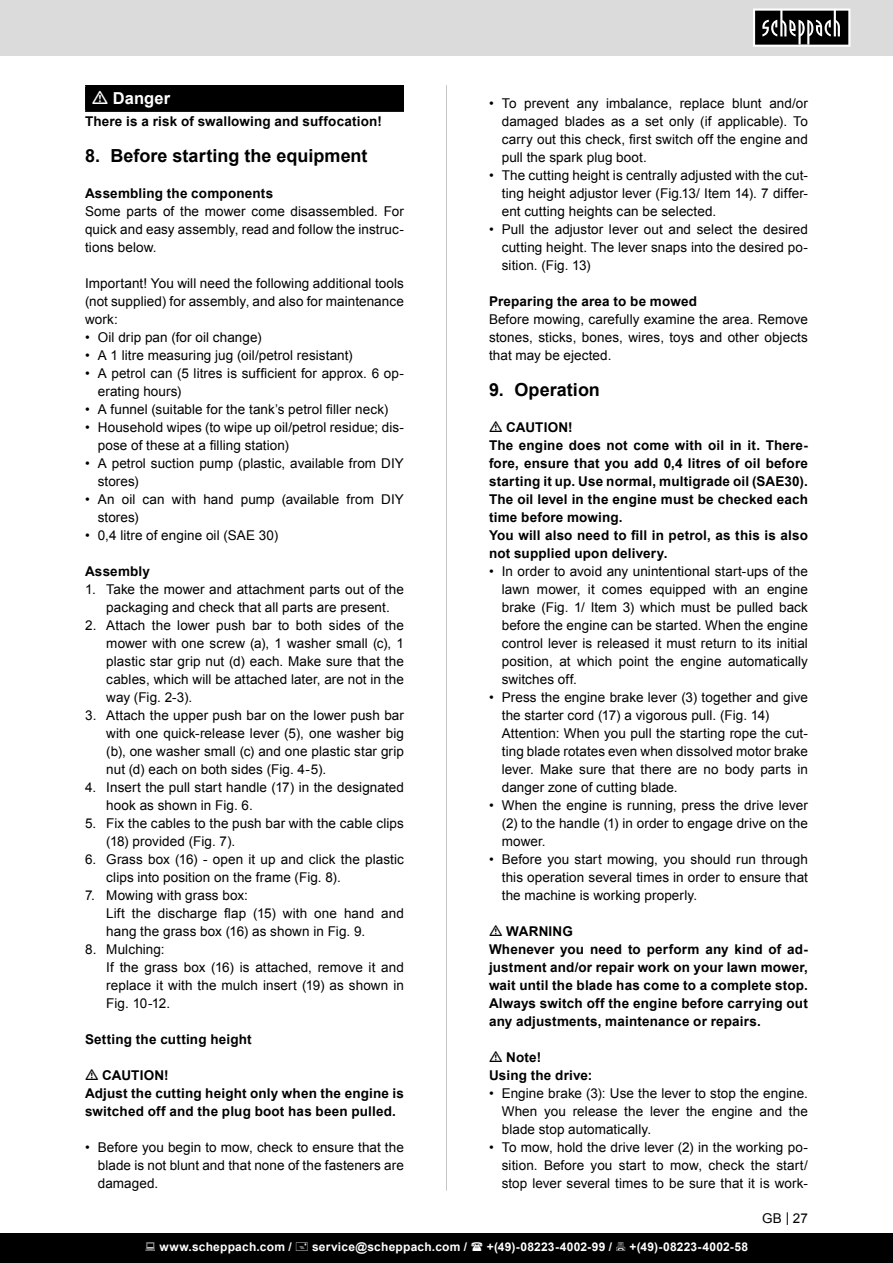
<style>
.page{position:relative;width:893px;height:1263px;background:#fff}
.page>*{position:absolute;margin:0;border:0;box-sizing:border-box;transform-origin:0 0}
.t1{font:700 18px "Arial";color:#000}
.t2{font:700 16.5px "Arial";letter-spacing:.005em;color:#fff}
.t3{font:13.5px/18px "Arial";letter-spacing:.005em;color:#000;text-align:justify}
.t4{font:700 13.5px/18px "Arial";letter-spacing:.015em;color:#000}
.t5{font:700 12px "Arial";letter-spacing:.02em;color:#fff}
</style>
<div class="page">
<div style="left:0;top:0;width:893px;height:55px;background:#dbdbdb"></div>
<svg style="left:753px;top:9px;width:97px;height:38px;background:#4e4e4e"></svg>
<hr style="left:446px;top:85px;width:1px;height:1106px;background:#c7c7c7">
<div style="left:86px;top:86px;width:317px;height:25px;background:#000"></div>
<hr style="left:85px;top:85px;width:319px;height:2px;background:#000">
<hr style="left:85px;top:87px;width:2px;height:23px;background:#000">
<hr style="left:402px;top:87px;width:2px;height:23px;background:#000">
<hr style="left:85px;top:110px;width:319px;height:2px;background:#000">
<div style="left:0;top:1233px;width:893px;height:30px;background:#000"></div>
<p class="t2" style="left:113px;top:87px;width:59px">Danger</p>
<p class="t4" style="left:85px;top:113px;width:298px">There is a risk of swallowing and suffocation!</p>
<p class="t1" style="left:85px;top:144px;width:284px">8. Before starting the equipment</p>
<p class="t4" style="left:85px;top:185px;width:190px">Assembling the components</p>
<p class="t3" style="left:85px;top:202px;width:320px">Some parts of the mower come disassembled. For quick and easy assembly, read and follow the instruc&shy;tions below.</p>
<p class="t3" style="left:85px;top:274px;width:320px">Important! You will need the following additional tools (not supplied) for assembly, and also for maintenance work:</p>
<p class="t3" style="left:85px;top:328px;width:178px">• Oil drip pan (for oil change)</p>
<p class="t3" style="left:85px;top:346px;width:269px">• A 1 litre measuring jug (oil/petrol resistant)</p>
<p class="t3" style="left:98px;top:364px;width:308px;text-indent:-13px">• A petrol can (5 litres is sufficient for approx. 6 op&shy;erating hours)</p>
<p class="t3" style="left:85px;top:400px;width:305px">• A funnel (suitable for the tankʼs petrol filler neck)</p>
<p class="t3" style="left:98px;top:418px;width:308px;text-indent:-13px">• Household wipes (to wipe up oil/petrol residue; dis&shy;pose of these at a filling station)</p>
<p class="t3" style="left:98px;top:454px;width:308px;text-indent:-13px">• A petrol suction pump (plastic, available from DIY stores)</p>
<p class="t3" style="left:98px;top:490px;width:308px;text-indent:-13px">• An oil can with hand pump (available from DIY stores)</p>
<p class="t3" style="left:85px;top:526px;width:195px">• 0,4 litre of engine oil (SAE 30)</p>
<p class="t4" style="left:85px;top:563px;width:67px">Assembly</p>
<p class="t3" style="left:85px;top:580px;width:320px;text-align:center">1. Take the mower and attachment parts out of the packaging and check that all parts are present.</p>
<p class="t3" style="left:106px;top:616px;width:299px;text-indent:-21px">2. Attach the lower push bar to both sides of the mower with one screw (a), 1 washer small (c), 1 plastic star grip nut (d) each. Make sure that the cables, which will be attached later, are not in the way (Fig. 2-3).</p>
<p class="t3" style="left:106px;top:706px;width:299px;text-indent:-21px">3. Attach the upper push bar on the lower push bar with one quick-release lever (5), one washer big (b), one washer small (c) and one plastic star grip nut (d) each on both sides (Fig. 4-5).</p>
<p class="t3" style="left:106px;top:778px;width:299px;text-indent:-21px">4. Insert the pull start handle (17) in the designated hook as shown in Fig. 6.</p>
<p class="t3" style="left:106px;top:814px;width:299px;text-indent:-21px">5. Fix the cables to the push bar with the cable clips (18) provided (Fig. 7).</p>
<p class="t3" style="left:106px;top:850px;width:299px;text-indent:-21px">6. Grass box (16) - open it up and click the plastic clips into position on the frame (Fig. 8).</p>
<p class="t3" style="left:85px;top:886px;width:164px">7. Mowing with grass box:</p>
<p class="t3" style="left:106px;top:904px;width:299px">Lift the discharge flap (15) with one hand and hang the grass box (16) as shown in Fig. 9.</p>
<p class="t3" style="left:85px;top:940px;width:81px">8. Mulching:</p>
<p class="t3" style="left:106px;top:958px;width:299px">If the grass box (16) is attached, remove it and replace it with the mulch insert (19) as shown in Fig. 10-12.</p>
<p class="t4" style="left:85px;top:1031px;width:168px">Setting the cutting height</p>
<p class="t4" style="left:102px;top:1067px;width:68px">CAUTION!</p>
<p class="t4" style="left:85px;top:1085px;width:320px">Adjust the cutting height only when the engine is switched off and the plug boot has been pulled.</p>
<p class="t3" style="left:98px;top:1138px;width:308px;text-indent:-13px">• Before you begin to mow, check to ensure that the blade is not blunt and that none of the fasteners are damaged.</p>
<p class="t3" style="left:502px;top:94px;width:308px;text-indent:-13px">• To prevent any imbalance, replace blunt and/or damaged blades as a set only (if applicable). To carry out this check, first switch off the engine and pull the spark plug boot.</p>
<p class="t3" style="left:502px;top:166px;width:308px;text-indent:-13px">• The cutting height is centrally adjusted with the cut&shy;ting height adjustor lever (Fig.13/ Item 14). 7 differ&shy;ent cutting heights can be selected.</p>
<p class="t3" style="left:502px;top:220px;width:308px;text-indent:-13px">• Pull the adjustor lever out and select the desired cutting height. The lever snaps into the desired po&shy;sition. (Fig. 13)</p>
<p class="t4" style="left:489px;top:293px;width:209px">Preparing the area to be mowed</p>
<p class="t3" style="left:489px;top:310px;width:320px">Before mowing, carefully examine the area. Remove stones, sticks, bones, wires, toys and other objects that may be ejected.</p>
<p class="t1" style="left:489px;top:378px;width:112px">9. Operation</p>
<p class="t4" style="left:506px;top:419px;width:68px">CAUTION!</p>
<p class="t4" style="left:489px;top:437px;width:320px;text-align:justify">The engine does not come with oil in it. There&shy;fore, ensure that you add 0,4 litres of oil before starting it up. Use normal, multigrade oil (SAE30).<br>The oil level in the engine must be checked each time before mowing.</p>
<p class="t4" style="left:489px;top:527px;width:320px">You will also need to fill in petrol, as this is also not supplied upon delivery.</p>
<p class="t3" style="left:502px;top:562px;width:308px;text-indent:-13px">• In order to avoid any unintentional start-ups of the lawn mower, it comes equipped with an engine brake (Fig. 1/ Item 3) which must be pulled back before the engine can be started. When the engine control lever is released it must return to its initial position, at which point the engine automatically switches off.</p>
<p class="t3" style="left:502px;top:688px;width:308px;text-indent:-13px">• Press the engine brake lever (3) together and give the starter cord (17) a vigorous pull. (Fig. 14)</p>
<p class="t3" style="left:502px;top:724px;width:308px">Attention: When you pull the starting rope the cut&shy;ting blade rotates even when dissolved motor brake lever. Make sure that there are no body parts in danger zone of cutting blade.</p>
<p class="t3" style="left:502px;top:796px;width:308px;text-indent:-13px">• When the engine is running, press the drive lever (2) to the handle (1) in order to engage drive on the mower.</p>
<p class="t3" style="left:502px;top:850px;width:308px;text-indent:-13px">• Before you start mowing, you should run through this operation several times in order to ensure that the machine is working properly.</p>
<p class="t4" style="left:506px;top:923px;width:68px">WARNING</p>
<p class="t4" style="left:489px;top:941px;width:320px;text-align:justify">Whenever you need to perform any kind of ad&shy;justment and/or repair work on your lawn mower, wait until the blade has come to a complete stop.</p>
<p class="t4" style="left:489px;top:995px;width:320px">Always switch off the engine before carrying out any adjustments, maintenance or repairs.</p>
<p class="t4" style="left:506px;top:1049px;width:36px">Note!</p>
<p class="t4" style="left:489px;top:1067px;width:105px">Using the drive:</p>
<p class="t3" style="left:502px;top:1084px;width:308px;text-indent:-13px">• Engine brake (3): Use the lever to stop the engine.<br>When you release the lever the engine and the blade stop automatically.</p>
<p class="t3" style="left:502px;top:1138px;width:308px;text-indent:-13px">• To mow, hold the drive lever (2) in the working po&shy;sition. Before you start to mow, check the start/ stop lever several times to be sure that it is work-</p>
<p class="t3" style="left:762px;top:1210px;width:47px">GB | 27</p>
<p class="t5" style="left:159px;top:1239px;width:134px">www.scheppach.com /</p>
<p class="t5" style="left:312px;top:1239px;width:157px">service@scheppach.com /</p>
<p class="t5" style="left:487px;top:1239px;width:127px">+(49)-08223-4002-99 /</p>
<p class="t5" style="left:629px;top:1239px;width:120px">+(49)-08223-4002-58</p>
</div>
